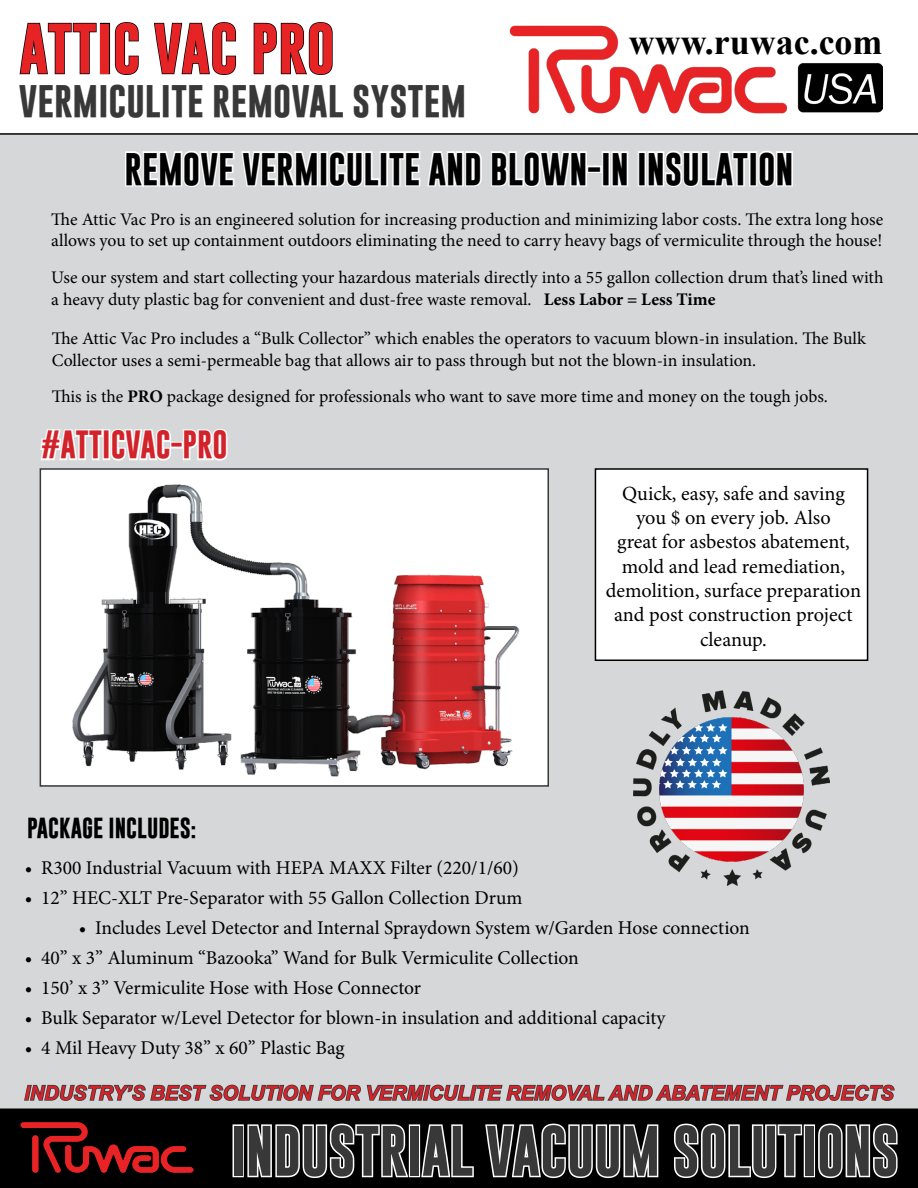
<style>
.page{position:relative;width:918px;height:1188px;background:#fff}
.page>*{position:absolute;margin:0;border:0;box-sizing:border-box;transform-origin:0 0}
.t1{font:700 51px "Gobold";color:#383839}
.t2{font:700 51px "Gobold";color:#e62426;scale:1.04 1}
.t3{font:700 36px "Times New Roman";color:#000}
.t4{font:700 33px "Gobold";color:#000}
.t5{font:700 33px "Gobold";color:#383839;scale:1.04 1}
.t6{font:700 28.5px "Gobold";color:#d2232a}
.t7{font:700 21px "Gobold";color:#000}
.t8{font:20.25px/24.3px "Minion Pro";color:#000;text-align:center}
.t9{font:italic 700 19.95px "Arial";color:#d2232a}
.t10{font:19.5px "Minion Pro";color:#000}
.t11{font:17.7px/21.6px "Minion Pro";color:#000}
.s1{font-weight:700}
.s2{font-size:18px}
</style>
<div class="page">
<div style="left:0;top:1110px;width:918px;height:78px;background:#000"></div>
<div style="left:233px;top:1124px;width:11px;height:53px;border:3px solid #fff"></div>
<svg style="left:247px;top:1123px;width:163px;height:56px"></svg>
<div style="left:409px;top:1124px;width:11px;height:53px;border:3px solid #fff"></div>
<svg style="left:420px;top:1124px;width:54px;height:54px"></svg>
<svg style="left:485px;top:1123px;width:174px;height:56px"></svg>
<svg style="left:674px;top:1123px;width:130px;height:56px"></svg>
<div style="left:804px;top:1124px;width:11px;height:53px;border:3px solid #fff"></div>
<svg style="left:818px;top:1123px;width:80px;height:56px"></svg>
<img style="left:20px;top:1122px;width:173px;height:51px">
<div style="left:0;top:133px;width:918px;height:977px;background:#d5d7d8"></div>
<div style="left:595px;top:469px;width:273px;height:191px;background:#fff"></div>
<div style="left:595px;top:468px;width:273px;height:193px;border:2px solid #000"></div>
<div style="left:40px;top:468px;width:509px;height:319px;background:#fff;border:2px solid #383839"></div>
<svg style="left:123px;top:142px;width:197px;height:63px"></svg>
<div style="left:319px;top:151px;width:9px;height:35px;border:3px solid #fff"></div>
<svg style="left:327px;top:140px;width:156px;height:56px"></svg>
<svg style="left:489px;top:141px;width:100px;height:60px"></svg>
<div style="left:587px;top:166px;width:15px;height:7px;border:3px solid #fff"></div>
<div style="left:602px;top:151px;width:8px;height:35px;border:3px solid #fff"></div>
<svg style="left:610px;top:142px;width:20px;height:54px"></svg>
<div style="left:638px;top:151px;width:8px;height:35px;border:3px solid #fff"></div>
<svg style="left:646px;top:140px;width:105px;height:56px"></svg>
<div style="left:749px;top:151px;width:8px;height:35px;border:3px solid #fff"></div>
<svg style="left:757px;top:142px;width:38px;height:54px"></svg>
<svg style="left:23px;top:1075px;width:872px;height:27px;background:#a9aaab"></svg>
<img style="left:509px;top:25px;width:373px;height:89px">
<svg style="left:19px;top:22px;width:78px;height:53px"></svg>
<div style="left:100px;top:23px;width:10px;height:51px;border:2px solid #000"></div>
<svg style="left:114px;top:22px;width:25px;height:53px"></svg>
<svg style="left:154px;top:22px;width:82px;height:53px"></svg>
<svg style="left:253px;top:22px;width:80px;height:53px"></svg>
<img style="left:51px;top:470px;width:486px;height:316px">
<svg style="left:39px;top:417px;width:133px;height:62px"></svg>
<div style="left:170px;top:442px;width:13px;height:7px;border:3px solid #fff"></div>
<svg style="left:181px;top:427px;width:48px;height:35px"></svg>
<img style="left:633px;top:690px;width:197px;height:196px">
<h1 class="t2" style="left:19px;top:15px;width:305px">ATTIC VAC PRO</h1>
<h3 class="t5" style="left:19px;top:80px;width:431px">VERMICULITE REMOVAL SYSTEM</h3>
<h2 class="t3" style="left:629px;top:16px;width:255px">www.ruwac.com</h2>
<h3 class="t4" style="left:124px;top:147px;width:671px">REMOVE VERMICULITE AND BLOWN-IN INSULATION</h3>
<p class="t11" style="left:51px;top:208px;width:834px">The Attic Vac Pro is an engineered solution for increasing production and minimizing labor costs. The extra long hose allows you to set up containment outdoors eliminating the need to carry heavy bags of vermiculite through the house!</p>
<p class="t11" style="left:51px;top:267px;width:834px">Use our system and start collecting your hazardous materials directly into a 55 gallon collection drum that’s lined with a heavy duty plastic bag for convenient and dust-free waste removal. <span class="s1">Less Labor = Less Time</span></p>
<p class="t11" style="left:52px;top:328px;width:816px">The Attic Vac Pro includes a “Bulk Collector” which enables the operators to vacuum blown-in insulation. The Bulk<br>Collector uses a semi-permeable bag that allows air to pass through but not the blown-in insulation.</p>
<p class="t11" style="left:52px;top:386px;width:778px">This is the <span class="s1">PRO</span> package designed for professionals who want to save more time and money on the tough jobs.</p>
<h3 class="t6" style="left:41px;top:426px;width:188px">#ATTICVAC-PRO</h3>
<p class="t7" style="left:27px;top:814px;width:171px">PACKAGE INCLUDES<span class="s2">:</span></p>
<p class="t8" style="left:606px;top:481px;width:257px">Quick, easy, safe and saving you $ on every job. Also<br>great for asbestos abatement, mold and lead remediation, demolition, surface preparation and post construction project cleanup.</p>
<p class="t10" style="left:25px;top:855px;width:496px">• R300 Industrial Vacuum with HEPA MAXX Filter (220/1/60)</p>
<p class="t10" style="left:25px;top:885px;width:499px">• 12” HEC-XLT Pre-Separator with 55 Gallon Collection Drum</p>
<p class="t10" style="left:79px;top:915px;width:673px">• Includes Level Detector and Internal Spraydown System w/Garden Hose connection</p>
<p class="t10" style="left:25px;top:945px;width:556px">• 40” x 3” Aluminum “Bazooka” Wand for Bulk Vermiculite Collection</p>
<p class="t10" style="left:25px;top:975px;width:398px">• 150’ x 3” Vermiculite Hose with Hose Connector</p>
<p class="t10" style="left:25px;top:1005px;width:642px">• Bulk Separator w/Level Detector for blown-in insulation and additional capacity</p>
<p class="t10" style="left:25px;top:1035px;width:321px">• 4 Mil Heavy Duty 38” x 60” Plastic Bag</p>
<p class="t9" style="left:24px;top:1080px;width:871px">INDUSTRY’S BEST SOLUTION FOR VERMICULITE REMOVAL AND ABATEMENT PROJECTS</p>
<h1 class="t1" style="left:231px;top:1118px;width:670px">INDUSTRIAL VACUUM SOLUTIONS</h1>
</div>
